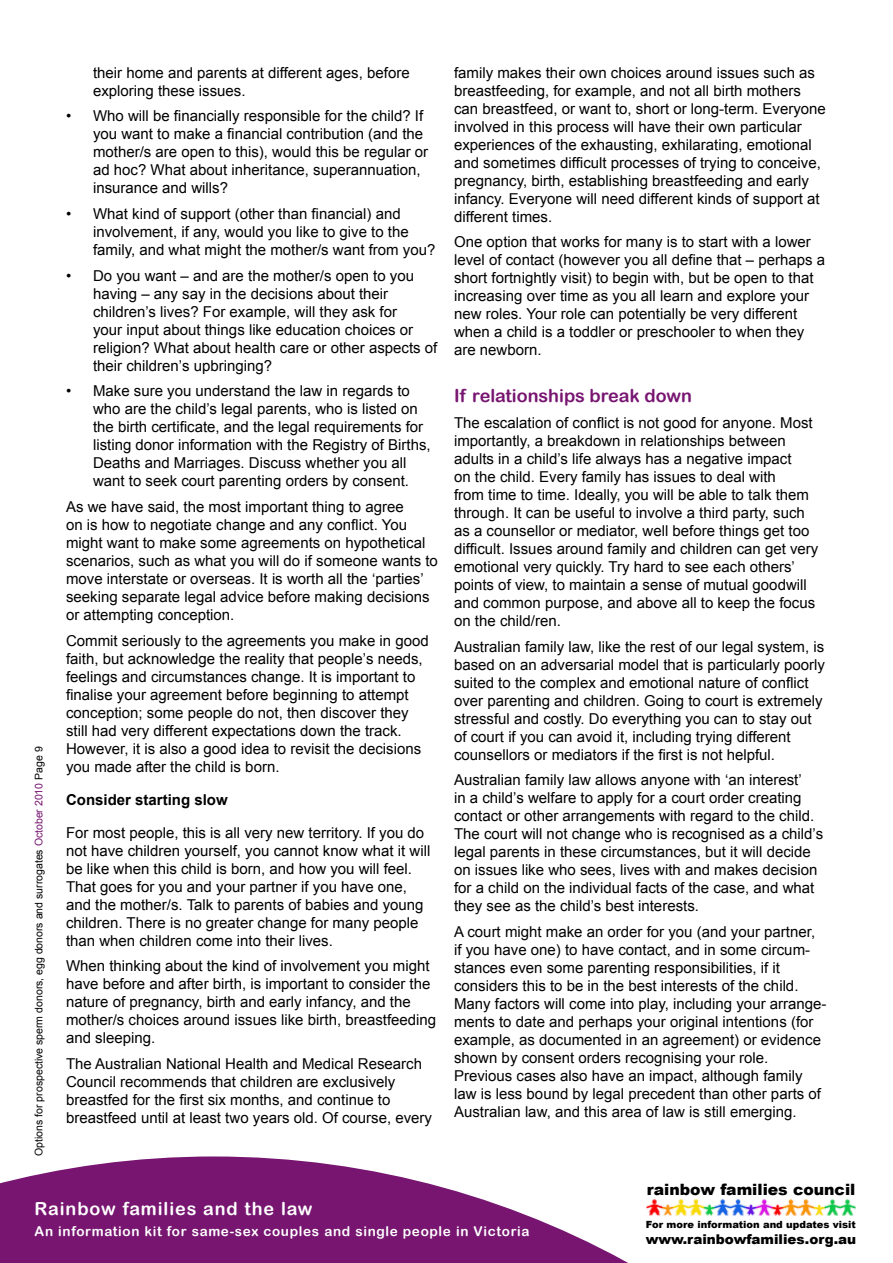
<style>
.page{position:relative;width:893px;height:1263px;background:#fff}
.page>*{position:absolute;margin:0;border:0;box-sizing:border-box;transform-origin:0 0}
.t1{font:18px "Arial Rounded MT Bold";letter-spacing:.05em;color:#fff}
.t2{font:18px "Arial Rounded MT Bold";color:#771571}
.t3{font:900 15.6px "Arial";color:#000}
.t4{font:15px/18px "Arial";color:#000}
.t5{font:700 15px "Arial";color:#000}
.t6{font:13.5px "Arial Rounded MT Bold";letter-spacing:.05em;color:#fff}
.t7{font:900 13.5px "Arial";color:#000}
.t8{font:10.5px "Arial";color:#000}
.t9{font:900 9.9px "Arial";color:#000}
.s1{color:#771571}
</style>
<div class="page">
<svg style="left:0;top:1156px;width:647px;height:107px;fill:#771571"></svg>
<img style="left:647px;top:1199px;width:208px;height:17px">
<p class="t8" style="left:32px;top:1156px;width:411px;rotate:-90deg">Options for prospective sperm donors, egg donors and surrogates <span class="s1">October 2010</span> Page 9</p>
<p class="t4" style="left:93px;top:63px;width:318px">their home and parents at different ages, before exploring these issues.</p>
<p class="t4" style="left:93px;top:107px;width:337px;text-indent:-27px">• Who will be financially responsible for the child? If you want to make a financial contribution (and the mother/s are open to this), would this be regular or ad hoc? What about inheritance, superannuation, insurance and wills?</p>
<p class="t4" style="left:93px;top:205px;width:344px;text-indent:-27px">• What kind of support (other than financial) and involvement, if any, would you like to give to the family, and what might the mother/s want from you?</p>
<p class="t4" style="left:93px;top:266px;width:346px;text-indent:-27px">• Do you want – and are the mother/s open to you having – any say in the decisions about their children’s lives? For example, will they ask for<br>your input about things like education choices or religion? What about health care or other aspects of their children’s upbringing?</p>
<p class="t4" style="left:93px;top:382px;width:339px;text-indent:-27px">• Make sure you understand the law in regards to who are the child’s legal parents, who is listed on the birth certificate, and the legal requirements for listing donor information with the Registry of Births, Deaths and Marriages. Discuss whether you all want to seek court parenting orders by consent.</p>
<p class="t4" style="left:66px;top:498px;width:373px">As we have said, the most important thing to agree<br>on is how to negotiate change and any conflict. You might want to make some agreements on hypothetical scenarios, such as what you will do if someone wants to move interstate or overseas. It is worth all the ‘parties’ seeking separate legal advice before making decisions or attempting conception.</p>
<p class="t4" style="left:66px;top:631px;width:364px">Commit seriously to the agreements you make in good faith, but acknowledge the reality that people’s needs, feelings and circumstances change. It is important to finalise your agreement before beginning to attempt conception; some people do not, then discover they still had very different expectations down the track.<br>However, it is also a good idea to revisit the decisions you made after the child is born.</p>
<p class="t5" style="left:66px;top:789px;width:163px">Consider starting slow</p>
<p class="t4" style="left:66px;top:823px;width:366px">For most people, this is all very new territory. If you do not have children yourself, you cannot know what it will be like when this child is born, and how you will feel.<br>That goes for you and your partner if you have one, and the mother/s. Talk to parents of babies and young children. There is no greater change for many people than when children come into their lives.</p>
<p class="t4" style="left:66px;top:957px;width:372px">When thinking about the kind of involvement you might have before and after birth, is important to consider the nature of pregnancy, birth and early infancy, and the mother/s choices around issues like birth, breastfeeding and sleeping.</p>
<p class="t4" style="left:66px;top:1055px;width:367px">The Australian National Health and Medical Research Council recommends that children are exclusively breastfed for the first six months, and continue to breastfeed until at least two years old. Of course, every</p>
<p class="t4" style="left:454px;top:63px;width:373px">family makes their own choices around issues such as breastfeeding, for example, and not all birth mothers can breastfeed, or want to, short or long-term. Everyone involved in this process will have their own particular experiences of the exhausting, exhilarating, emotional and sometimes difficult processes of trying to conceive, pregnancy, birth, establishing breastfeeding and early infancy. Everyone will need different kinds of support at different times.</p>
<p class="t4" style="left:454px;top:233px;width:373px">One option that works for many is to start with a lower level of contact (however you all define that – perhaps a short fortnightly visit) to begin with, but be open to that increasing over time as you all learn and explore your new roles. Your role can potentially be very different when a child is a toddler or preschooler to when they are newborn.</p>
<p class="t2" style="left:454px;top:385px;width:239px">If relationships break down</p>
<p class="t4" style="left:454px;top:414px;width:366px">The escalation of conflict is not good for anyone. Most importantly, a breakdown in relationships between adults in a child’s life always has a negative impact<br>on the child. Every family has issues to deal with<br>from time to time. Ideally, you will be able to talk them through. It can be useful to involve a third party, such as a counsellor or mediator, well before things get too difficult. Issues around family and children can get very emotional very quickly. Try hard to see each others’ points of view, to maintain a sense of mutual goodwill and common purpose, and above all to keep the focus on the child/ren.</p>
<p class="t4" style="left:454px;top:637px;width:372px">Australian family law, like the rest of our legal system, is based on an adversarial model that is particularly poorly suited to the complex and emotional nature of conflict over parenting and children. Going to court is extremely stressful and costly. Do everything you can to stay out of court if you can avoid it, including trying different counsellors or mediators if the first is not helpful.</p>
<p class="t4" style="left:454px;top:771px;width:371px">Australian family law allows anyone with ‘an interest’<br>in a child’s welfare to apply for a court order creating contact or other arrangements with regard to the child.<br>The court will not change who is recognised as a child’s legal parents in these circumstances, but it will decide on issues like who sees, lives with and makes decision for a child on the individual facts of the case, and what they see as the child’s best interests.</p>
<p class="t4" style="left:454px;top:923px;width:374px">A court might make an order for you (and your partner,<br>if you have one) to have contact, and in some circum&shy;stances even some parenting responsibilities, if it considers this to be in the best interests of the child.<br>Many factors will come into play, including your arrange&shy;ments to date and perhaps your original intentions (for example, as documented in an agreement) or evidence shown by consent orders recognising your role.<br>Previous cases also have an impact, although family law is less bound by legal precedent than other parts of Australian law, and this area of law is still emerging.</p>
<p class="t3" style="left:647px;top:1178px;width:210px">rainbow families council</p>
<p class="t1" style="left:35px;top:1198px;width:279px">Rainbow families and the law</p>
<p class="t6" style="left:35px;top:1223px;width:496px">An information kit for same-sex couples and single people in Victoria</p>
<p class="t9" style="left:646px;top:1217px;width:211px">For more information and updates visit</p>
<p class="t7" style="left:646px;top:1229px;width:212px">www.rainbowfamilies.org.au</p>
</div>
